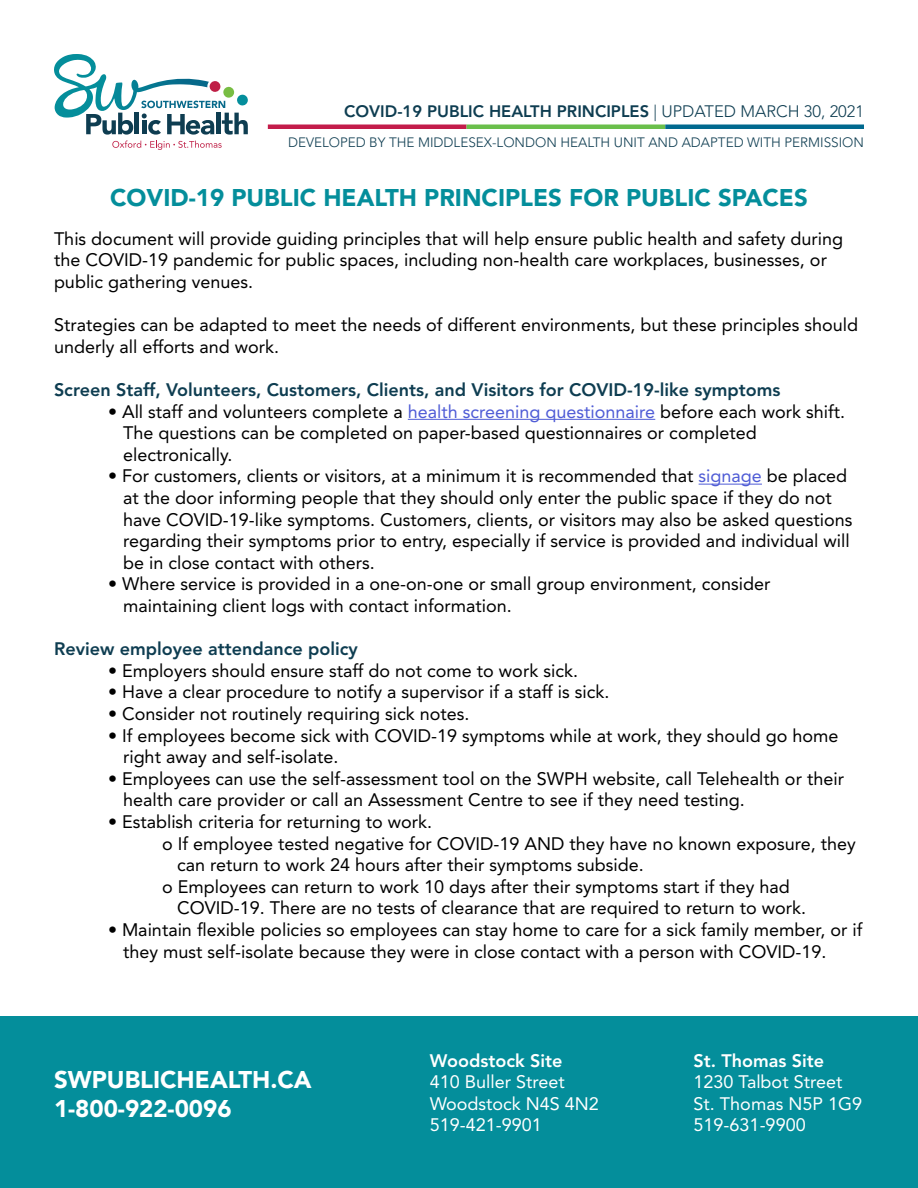
<style>
.page{position:relative;width:918px;height:1188px;background:#fff}
.page>*{position:absolute;margin:0;border:0;box-sizing:border-box;transform-origin:0 0}
.t1{font:900 24px "Avenir LT Std";color:#048e9b}
.t2{font:900 24px/28.8px "Avenir LT Std";color:#fff}
.t3{font:18px/21.6px "Avenir LT Std";color:#000}
.t4{font:800 18px "Avenir LT Std";color:#0e3d51}
.t5{font:18px/21.6px "Avenir LT Std";color:#fff}
.t6{font:800 18px "Avenir LT Std";color:#fff}
.t7{font:800 16.5px "Avenir LT Std";color:#0e3d51}
.t8{font:300 13.5px "Avenir LT Std";color:#0e3d51}
.s1{font-weight:300}
.s2{color:#4f5cd6}
</style>
<div class="page">
<div style="left:0;top:1017px;width:918px;height:171px;background:#048e9b"></div>
<svg style="left:112px;top:141px;width:110px;height:9px"></svg>
<svg style="left:54px;top:54px;width:194px;height:81px"></svg>
<div style="left:268px;top:124px;width:199px;height:5px;background:#c31c4a"></div>
<div style="left:467px;top:124px;width:198px;height:5px;background:#6abf4b"></div>
<div style="left:665px;top:124px;width:199px;height:5px;background:#00698f"></div>
<hr style="left:408px;top:419px;width:247px;height:1px;background:#4f5cd6">
<hr style="left:699px;top:484px;width:63px;height:1px;background:#4f5cd6">
<p class="t7" style="left:344px;top:102px;width:521px">COVID-19 PUBLIC HEALTH PRINCIPLES <span class="s1">| UPDATED MARCH 30, 2021</span></p>
<p class="t8" style="left:288px;top:135px;width:578px">DEVELOPED BY THE MIDDLESEX-LONDON HEALTH UNIT AND ADAPTED WITH PERMISSION</p>
<h1 class="t1" style="left:110px;top:183px;width:699px">COVID-19 PUBLIC HEALTH PRINCIPLES FOR PUBLIC SPACES</h1>
<p class="t3" style="left:54px;top:228px;width:791px">This document will provide guiding principles that will help ensure public health and safety during the COVID-19 pandemic for public spaces, including non-health care workplaces, businesses, or public gathering venues.</p>
<p class="t3" style="left:54px;top:314px;width:806px">Strategies can be adapted to meet the needs of different environments, but these principles should underly all efforts and work.</p>
<p class="t4" style="left:54px;top:379px;width:728px">Screen Staff, Volunteers, Customers, Clients, and Visitors for COVID-19-like symptoms</p>
<p class="t3" style="left:123px;top:401px;width:724px;text-indent:-15px">• All staff and volunteers complete a <span class="s2">health screening questionnaire</span> before each work shift.<br>The questions can be completed on paper-based questionnaires or completed electronically.</p>
<p class="t3" style="left:123px;top:465px;width:731px;text-indent:-15px">• For customers, clients or visitors, at a minimum it is recommended that <span class="s2">signage</span> be placed at the door informing people that they should only enter the public space if they do not have COVID-19-like symptoms. Customers, clients, or visitors may also be asked questions regarding their symptoms prior to entry, especially if service is provided and individual will be in close contact with others.</p>
<p class="t3" style="left:123px;top:573px;width:649px;text-indent:-15px">• Where service is provided in a one-on-one or small group environment, consider maintaining client logs with contact information.</p>
<p class="t4" style="left:54px;top:638px;width:305px">Review employee attendance policy</p>
<p class="t3" style="left:108px;top:660px;width:472px">• Employers should ensure staff do not come to work sick.</p>
<p class="t3" style="left:108px;top:681px;width:503px">• Have a clear procedure to notify a supervisor if a staff is sick.</p>
<p class="t3" style="left:108px;top:703px;width:363px">• Consider not routinely requiring sick notes.</p>
<p class="t3" style="left:123px;top:725px;width:717px;text-indent:-15px">• If employees become sick with COVID-19 symptoms while at work, they should go home right away and self-isolate.</p>
<p class="t3" style="left:123px;top:768px;width:723px;text-indent:-15px">• Employees can use the self-assessment tool on the SWPH website, call Telehealth or their health care provider or call an Assessment Centre to see if they need testing.</p>
<p class="t3" style="left:108px;top:811px;width:326px">• Establish criteria for returning to work.</p>
<p class="t3" style="left:162px;top:833px;width:695px">o If employee tested negative for COVID-19 AND they have no known exposure, they</p>
<p class="t3" style="left:177px;top:854px;width:468px">can return to work 24 hours after their symptoms subside.</p>
<p class="t3" style="left:162px;top:876px;width:629px">o Employees can return to work 10 days after their symptoms start if they had</p>
<p class="t3" style="left:177px;top:897px;width:631px">COVID-19. There are no tests of clearance that are required to return to work.</p>
<p class="t3" style="left:123px;top:919px;width:741px;text-indent:-15px">• Maintain flexible policies so employees can stay home to care for a sick family member, or if they must self-isolate because they were in close contact with a person with COVID-19.</p>
<h1 class="t2" style="left:54px;top:1065px;width:259px">SWPUBLICHEALTH.CA<br>1-800-922-0096</h1>
<p class="t6" style="left:430px;top:1050px;width:134px">Woodstock Site</p>
<p class="t5" style="left:430px;top:1071px;width:171px">410 Buller Street<br>Woodstock N4S 4N2<br>519-421-9901</p>
<p class="t6" style="left:694px;top:1050px;width:132px">St. Thomas Site</p>
<p class="t5" style="left:694px;top:1071px;width:170px">1230 Talbot Street<br>St. Thomas N5P 1G9<br>519-631-9900</p>
</div>
